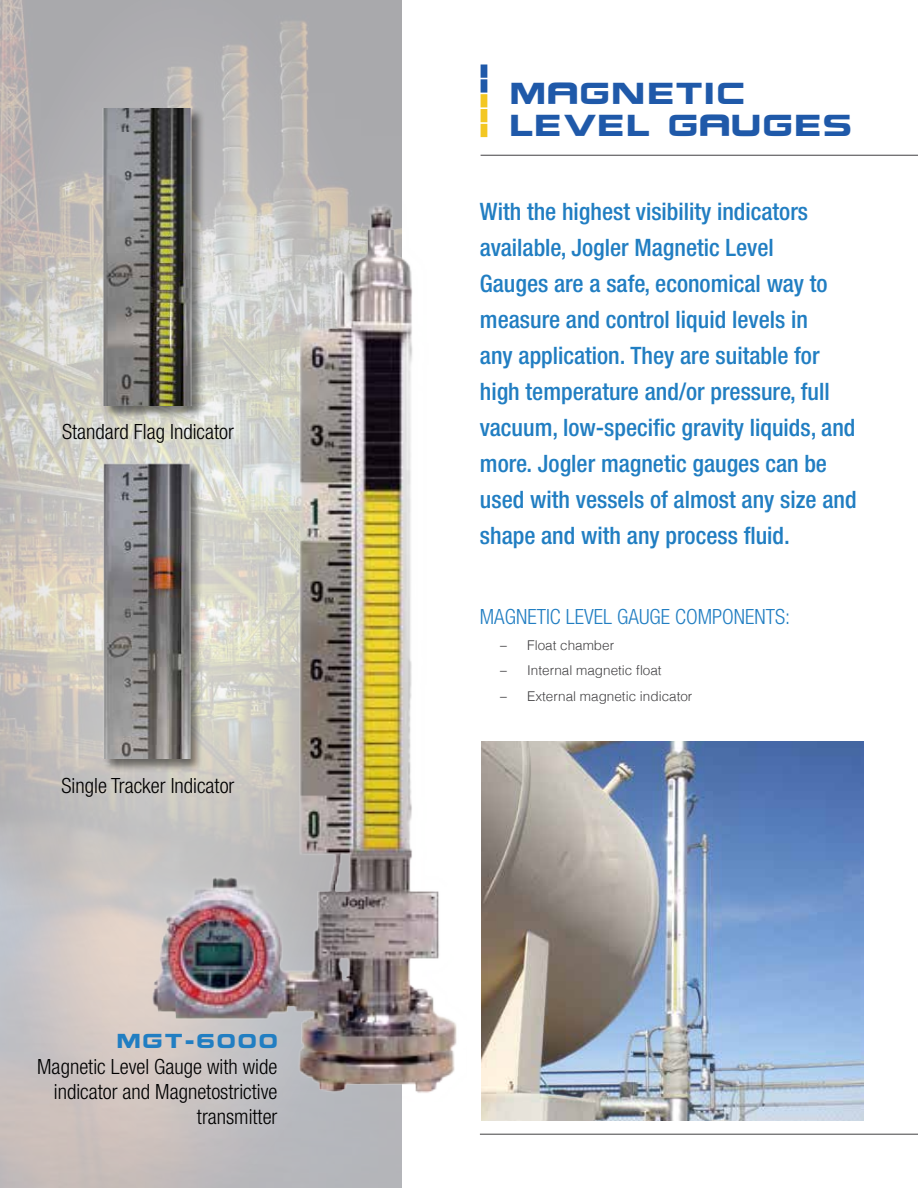
<style>
.page{position:relative;width:918px;height:1188px;background:#fff}
.page>*{position:absolute;margin:0;border:0;box-sizing:border-box;transform-origin:0 0}
.t1{font:27px/32.4px "Nokianvirallinenkirjasin REGULAR";letter-spacing:.09em;color:#1f59a9}
.t2{font:500 condensed 24px/36px "Helvetica Neue";color:#217ec2}
.t3{font:300 condensed 21px/25.2px "Helvetica Neue";color:#000;text-align:right}
.t4{font:300 condensed 21px "Helvetica Neue";color:#217ec2}
.t5{font:18px "Nokianvirallinenkirjasin REGULAR";letter-spacing:.14em;color:#217ec2}
.t6{font:300 13.5px "Helvetica";color:#414042}
.s1{font-family:"Helvetica Neue"}
</style>
<div class="page">
<hr style="left:480px;top:1134px;width:438px;height:1px;background:#414042">
<svg style="left:0;top:0;width:401px;height:1188px;background:#c1bdba"></svg>
<img style="left:481px;top:741px;width:383px;height:379px">
<img style="left:148px;top:202px;width:309px;height:899px">
<hr style="left:481px;top:155px;width:437px;height:1px;background:#414042">
<svg style="left:481px;top:64px;width:6px;height:73px"></svg>
<div style="left:102px;top:107px;width:103px;height:313px;background:#000;opacity:.5"></div>
<img style="left:99px;top:108px;width:98px;height:298px">
<div style="left:102px;top:463px;width:101px;height:310px;background:#000;opacity:.5"></div>
<img style="left:98px;top:461px;width:92px;height:298px">
<p class="t3" style="left:62px;top:418px;width:173px">Standard Flag Indicator</p>
<p class="t3" style="left:62px;top:773px;width:174px">Single Tracker Indicator</p>
<p class="t5" style="left:117px;top:1030px;width:162px">MGT-6000</p>
<p class="t3" style="left:37px;top:1053px;width:242px">Magnetic Level Gauge with wide indicator and Magnetostrictive transmitter</p>
<p class="t1" style="left:511px;top:76px;width:342px">MAGNETIC<br>LEVEL GAUGES</p>
<p class="t2" style="left:480px;top:194px;width:378px">With the highest visibility indicators available, Jogler Magnetic Level<br>Gauges are a safe, economical way to measure and control liquid levels in<br>any application. They are suitable for high temperature and/or pressure, full vacuum, low-specific gravity liquids, and more. Jogler magnetic gauges can be used with vessels of almost any size and shape and with any process fluid.</p>
<p class="t4" style="left:480px;top:605px;width:312px">magnetic level gauge components :</p>
<p class="t6" style="left:500px;top:636px;width:116px"><span class="s1">–</span> Float chamber</p>
<p class="t6" style="left:500px;top:662px;width:163px"><span class="s1">–</span> Internal magnetic float</p>
<p class="t6" style="left:500px;top:688px;width:194px"><span class="s1">–</span> External magnetic indicator</p>
</div>
